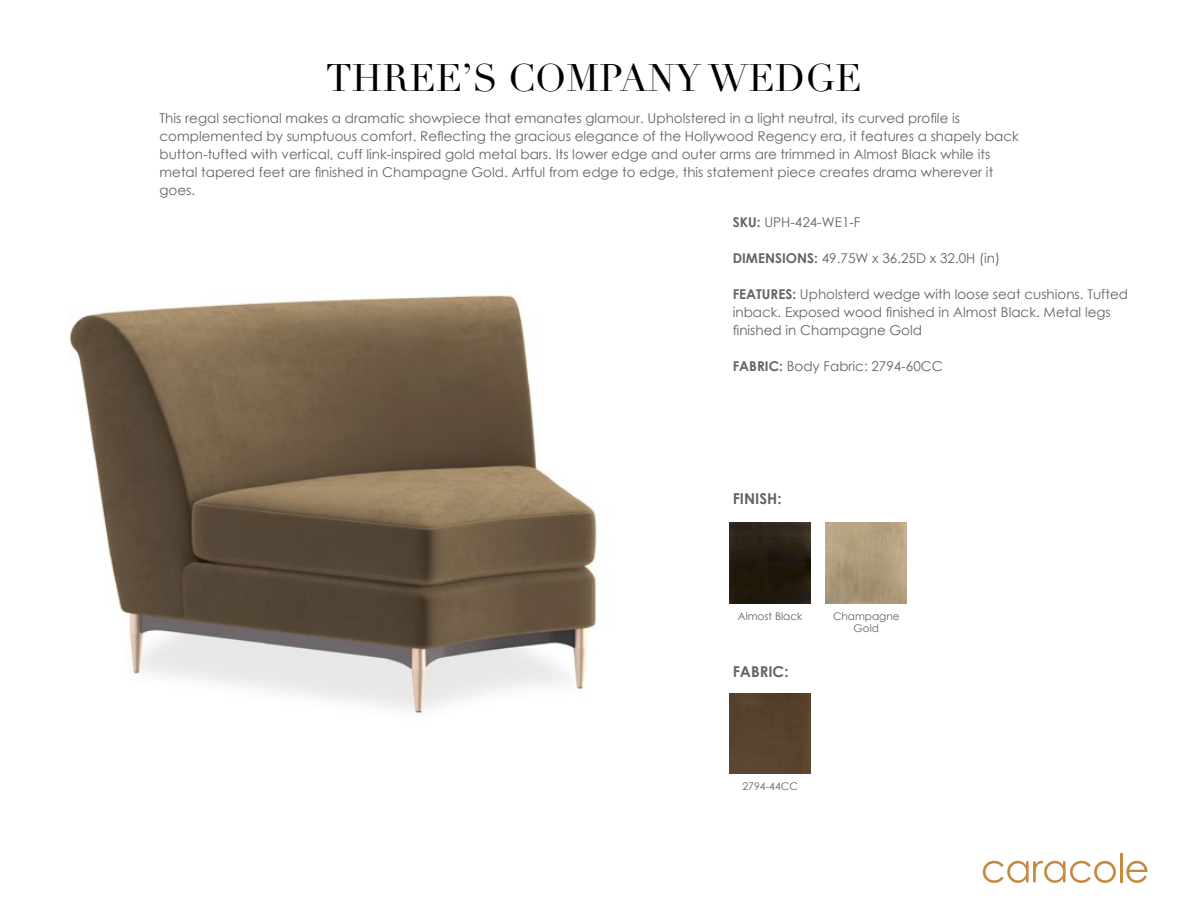
<style>
.page{position:relative;width:1188px;height:918px;background:#fff}
.page>*{position:absolute;margin:0;border:0;box-sizing:border-box;transform-origin:0 0}
.t1{font:37.5px "Didot";color:#000}
.t2{font:700 15px "Century Gothic";color:#636466}
.t3{font:13.5px/18px "Century Gothic";color:#636466}
.t4{font:10.5px/12px "Century Gothic";color:#636466;text-align:center}
.s1{font-weight:700}
</style>
<div class="page">
<img style="left:70px;top:295px;width:528px;height:419px">
<img style="left:730px;top:522px;width:81px;height:81px">
<div style="left:730px;top:693px;width:81px;height:80px;background:#59432d"></div>
<img style="left:826px;top:522px;width:81px;height:81px">
<hr style="left:1120px;top:853px;width:2px;height:29px;background:#c58a42">
<svg style="left:1126px;top:861px;width:21px;height:22px"></svg>
<svg style="left:983px;top:861px;width:133px;height:22px"></svg>
<h1 class="t1" style="left:326px;top:55px;width:537px">THREE’S COMPANY WEDGE</h1>
<p class="t3" style="left:160px;top:109px;width:861px">This regal sectional makes a dramatic showpiece that emanates glamour. Upholstered in a light neutral, its curved profile is complemented by sumptuous comfort. Reflecting the gracious elegance of the Hollywood Regency era, it features a shapely back button-tufted with vertical, cuff link-inspired gold metal bars. Its lower edge and outer arms are trimmed in Almost Black while its metal tapered feet are finished in Champagne Gold. Artful from edge to edge, this statement piece creates drama wherever it goes.</p>
<p class="t3" style="left:733px;top:213px;width:129px"><span class="s1">SKU:</span> UPH-424-WE1-F</p>
<p class="t3" style="left:733px;top:249px;width:269px"><span class="s1">DIMENSIONS:</span> 49.75W x 36.25D x 32.0H (in)</p>
<p class="t3" style="left:733px;top:285px;width:397px"><span class="s1">FEATURES:</span> Upholsterd wedge with loose seat cushions. Tufted inback. Exposed wood finished in Almost Black. Metal legs finished in Champagne Gold</p>
<p class="t3" style="left:733px;top:357px;width:212px"><span class="s1">FABRIC:</span> Body Fabric: 2794-60CC</p>
<p class="t2" style="left:733px;top:488px;width:50px">FINISH:</p>
<p class="t4" style="left:738px;top:610px;width:66px">Almost Black</p>
<p class="t2" style="left:733px;top:660px;width:57px">FABRIC:</p>
<p class="t4" style="left:833px;top:610px;width:68px">Champagne<br>Gold</p>
<p class="t4" style="left:742px;top:780px;width:57px">2794-44CC</p>
</div>
